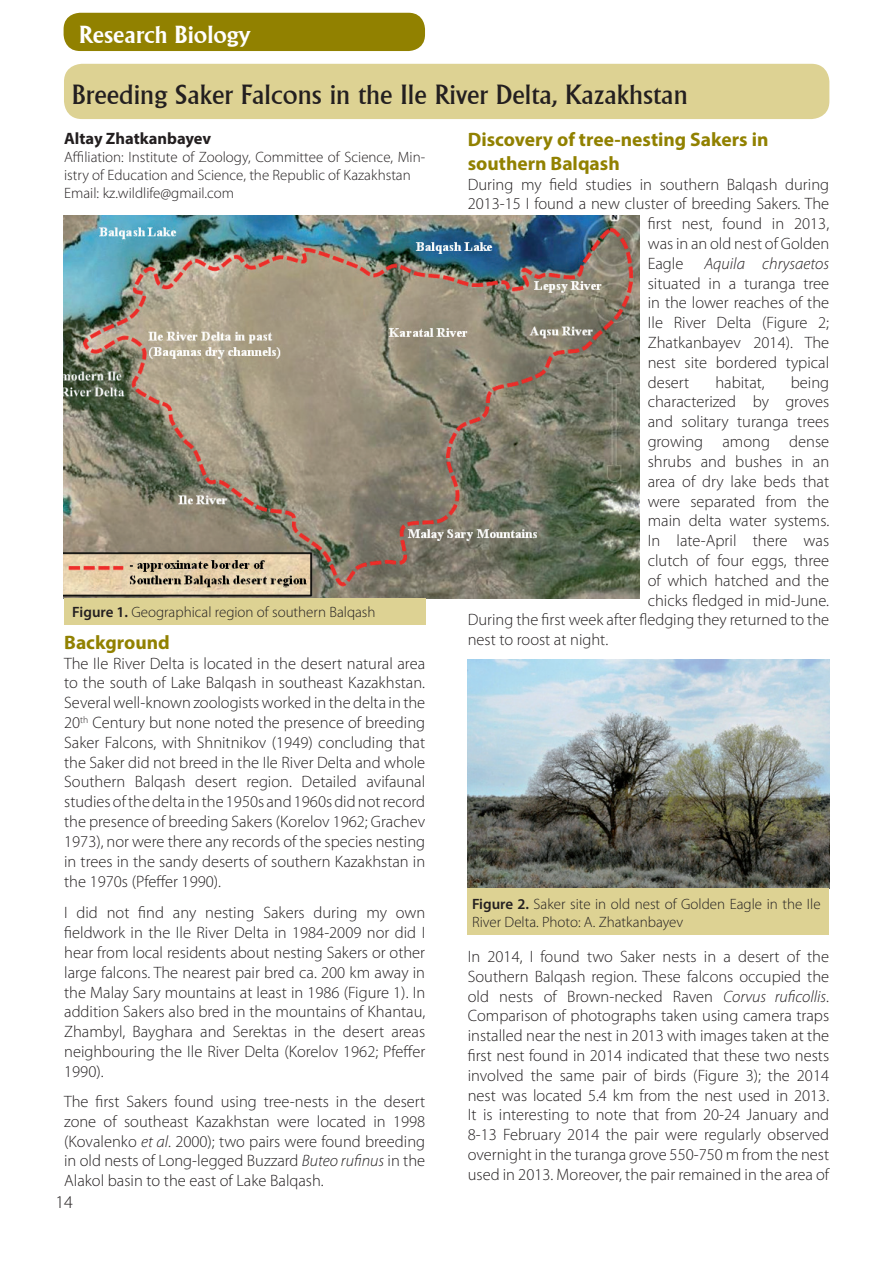
<style>
.page{position:relative;width:893px;height:1263px;background:#fff}
.page>*{position:absolute;margin:0;border:0;box-sizing:border-box;transform-origin:0 0}
.t1{font:27px "Alberta";color:#231f20}
.t2{font:700 24px "Alberta";color:#fff}
.t3{font:700 19.5px/23.4px "Myriad Pro";color:#918100}
.t4{font:300 18px "Myriad Pro";color:#231f20}
.t5{font:300 16.5px/19.8px "Myriad Pro";color:#231f20;text-align:justify}
.t6{font:700 16.5px "Myriad Pro";color:#231f20}
.t7{font:italic 300 16.5px "Myriad Pro";color:#231f20}
.t8{font:300 15px/18px "Myriad Pro";color:#231f20}
.s1{font-weight:600}
.s2{font-style:italic}
</style>
<div class="page">
<div style="left:64px;top:13px;width:361px;height:38px;background:#918100;border-radius:16px"></div>
<div style="left:64px;top:64px;width:765px;height:55px;background:#ddd293;border-radius:18px"></div>
<img style="left:64px;top:216px;width:575px;height:382px">
<div style="left:64px;top:598px;width:361px;height:27px;background:#ddd293"></div>
<img style="left:468px;top:659px;width:361px;height:229px">
<div style="left:468px;top:888px;width:361px;height:47px;background:#ddd293"></div>
<h2 class="t2" style="left:79px;top:21px;width:173px">Research Biology</h2>
<h1 class="t1" style="left:72px;top:79px;width:617px">Breeding Saker Falcons in the Ile River Delta, Kazakhstan</h1>
<p class="t6" style="left:64px;top:128px;width:149px">Altay Zhatkanbayev</p>
<p class="t8" style="left:64px;top:148px;width:363px">Affiliation: Institute of Zoology, Committee of Science, Min&shy;istry of Education and Science, the Republic of Kazakhstan<br>Email: kz.wildlife@gmail.com</p>
<p class="t3" style="left:468px;top:128px;width:302px">Discovery of tree-nesting Sakers in southern Balqash</p>
<p class="t5" style="left:468px;top:174px;width:363px">During my field studies in southern Balqash during</p>
<p class="t5" style="left:468px;top:194px;width:363px">2013-15 I found a new cluster of breeding Sakers. The</p>
<p class="t5" style="left:648px;top:214px;width:183px">first nest, found in 2013,</p>
<p class="t5" style="left:648px;top:233px;width:183px">was in an old nest of Golden</p>
<p class="t5" style="left:648px;top:253px;width:37px">Eagle</p>
<p class="t7" style="left:704px;top:255px;width:126px">Aquila chrysaetos</p>
<p class="t5" style="left:648px;top:273px;width:183px">situated in a turanga tree in the lower reaches of the Ile River Delta (Figure 2; Zhatkanbayev 2014). The nest site bordered typical desert</p>
<p class="t5" style="left:715px;top:372px;width:51px">habitat,</p>
<p class="t5" style="left:791px;top:372px;width:40px">being</p>
<p class="t5" style="left:648px;top:392px;width:183px">characterized by groves</p>
<p class="t5" style="left:648px;top:412px;width:183px">and solitary turanga trees</p>
<p class="t5" style="left:648px;top:431px;width:183px">growing among dense</p>
<p class="t5" style="left:648px;top:451px;width:183px">shrubs and bushes in an</p>
<p class="t5" style="left:648px;top:471px;width:183px">area of dry lake beds that</p>
<p class="t5" style="left:648px;top:491px;width:183px">were separated from the</p>
<p class="t5" style="left:648px;top:511px;width:183px">main delta water systems.</p>
<p class="t5" style="left:648px;top:530px;width:183px">In late-April there was</p>
<p class="t5" style="left:648px;top:550px;width:183px">clutch of four eggs, three</p>
<p class="t5" style="left:648px;top:570px;width:183px">of which hatched and the</p>
<p class="t5" style="left:648px;top:590px;width:183px">chicks fledged in mid-June.</p>
<p class="t5" style="left:468px;top:610px;width:363px">During the first week after fledging they returned to the</p>
<p class="t5" style="left:468px;top:629px;width:142px">nest to roost at night.</p>
<p class="t8" style="left:72px;top:603px;width:305px"><span class="s1">Figure 1.</span> Geographical region of southern Balqash</p>
<p class="t3" style="left:64px;top:630px;width:107px">Background</p>
<p class="t5" style="left:64px;top:653px;width:363px">The Ile River Delta is located in the desert natural area to the south of Lake Balqash in southeast Kazakhstan.<br>Several well-known zoologists worked in the delta in the 20<sup>th</sup> Century but none noted the presence of breeding Saker Falcons, with Shnitnikov (1949) concluding that the Saker did not breed in the Ile River Delta and whole Southern Balqash desert region. Detailed avifaunal studies of the delta in the 1950s and 1960s did not record the presence of breeding Sakers (Korelov 1962; Grachev 1973), nor were there any records of the species nesting in trees in the sandy deserts of southern Kazakhstan in the 1970s (Pfeffer 1990).</p>
<p class="t5" style="left:64px;top:903px;width:363px">I did not find any nesting Sakers during my own fieldwork in the Ile River Delta in 1984-2009 nor did I hear from local residents about nesting Sakers or other large falcons. The nearest pair bred ca. 200 km away in the Malay Sary mountains at least in 1986 (Figure 1). In addition Sakers also bred in the mountains of Khantau, Zhambyl, Bayghara and Serektas in the desert areas neighbouring the Ile River Delta (Korelov 1962; Pfeffer 1990).</p>
<p class="t5" style="left:64px;top:1091px;width:363px">The first Sakers found using tree-nests in the desert zone of southeast Kazakhstan were located in 1998 (Kovalenko <span class="s2">et al</span>. 2000); two pairs were found breeding in old nests of Long-legged Buzzard <span class="s2">Buteo rufinus</span> in the Alakol basin to the east of Lake Balqash.</p>
<p class="t8" style="left:472px;top:894px;width:350px"><span class="s1">Figure 2.</span> Saker site in old nest of Golden Eagle in the Ile<br>River Delta. Photo: A. Zhatkanbayev</p>
<p class="t5" style="left:468px;top:946px;width:363px">In 2014, I found two Saker nests in a desert of the Southern Balqash region. These falcons occupied the old nests of Brown-necked Raven <span class="s2">Corvus ruficollis</span>.<br>Comparison of photographs taken using camera traps installed near the nest in 2013 with images taken at the first nest found in 2014 indicated that these two nests involved the same pair of birds (Figure 3); the 2014 nest was located 5.4 km from the nest used in 2013.<br>It is interesting to note that from 20-24 January and 8-13 February 2014 the pair were regularly observed overnight in the turanga grove 550-750 m from the nest used in 2013. Moreover, the pair remained in the area of</p>
<p class="t4" style="left:55px;top:1191px;width:19px">14</p>
</div>
